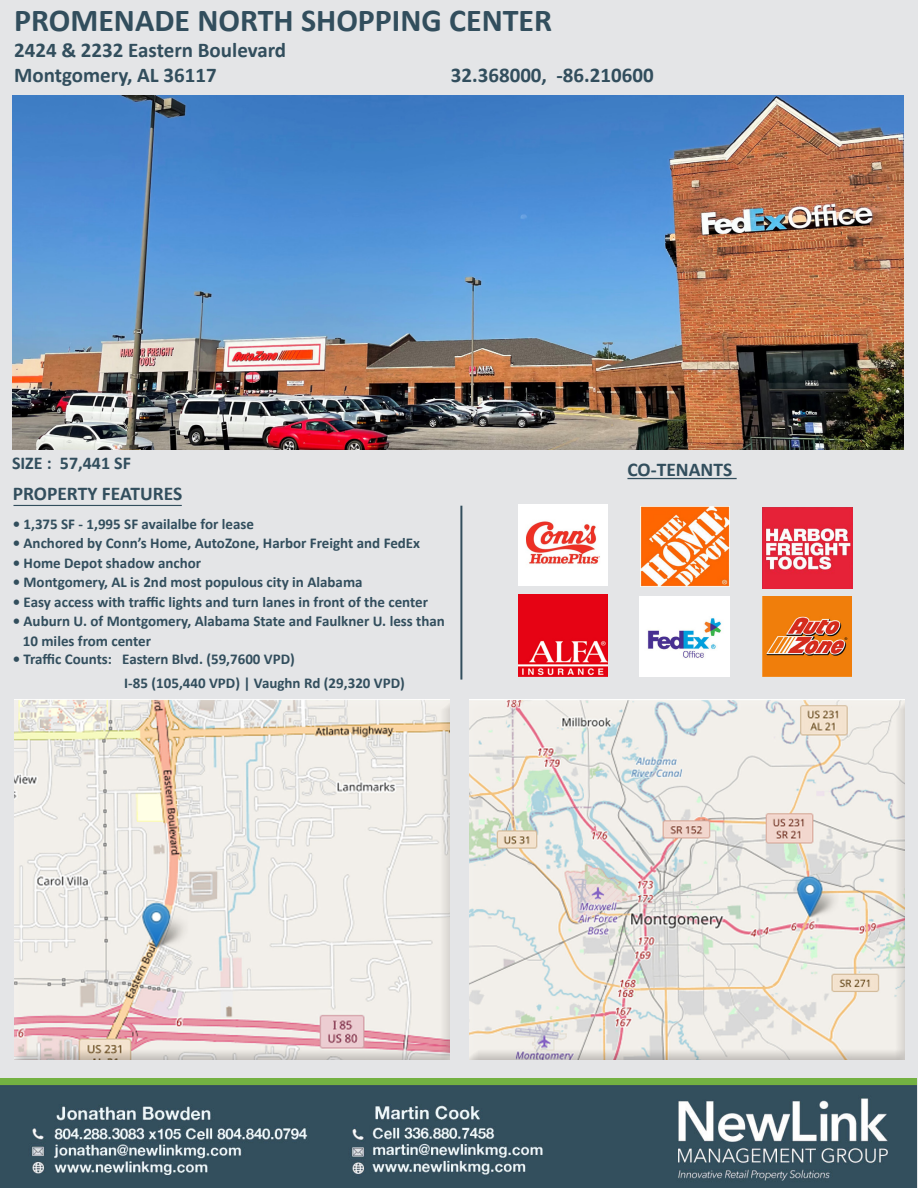
<style>
.page{position:relative;width:918px;height:1188px;background:#e4e5e7}
.page>*{position:absolute;margin:0;border:0;box-sizing:border-box;transform-origin:0 0}
.t1{font:700 31.95px "Calibri";color:#324e5d}
.t2{font:700 21px "Calibri";color:#324e5d}
.t3{font:700 19.5px "Calibri";color:#324e5d}
.t4{font:700 18px "Calibri";color:#324e5d}
.t5{font:700 15px/19.5px "Calibri";color:#324e5d}
</style>
<div class="page">
<hr style="left:627px;top:478px;width:110px;height:1px;background:#324e5d">
<hr style="left:14px;top:505px;width:168px;height:1px;background:#324e5d">
<hr style="left:460px;top:506px;width:2px;height:174px;background:#324e5d">
<img style="left:0;top:1078px;width:916px;height:110px">
<img style="left:13px;top:95px;width:890px;height:355px">
<img style="left:518px;top:595px;width:90px;height:81px">
<div style="left:14px;top:700px;width:436px;height:360px;background:#231f20;opacity:.75"></div>
<img style="left:518px;top:505px;width:90px;height:80px">
<img style="left:640px;top:506px;width:90px;height:81px">
<img style="left:763px;top:508px;width:89px;height:80px">
<img style="left:640px;top:596px;width:89px;height:80px">
<img style="left:762px;top:596px;width:90px;height:81px">
<div style="left:469px;top:700px;width:436px;height:360px;background:#231f20;opacity:.75"></div>
<p class="t1" style="left:14px;top:-2px;width:540px">PROMENADE NORTH SHOPPING CENTER</p>
<p class="t2" style="left:14px;top:35px;width:274px">2424 &amp; 2232 Eastern Boulevard</p>
<p class="t2" style="left:14px;top:60px;width:204px">Montgomery, AL 36117</p>
<p class="t2" style="left:451px;top:60px;width:204px">32.368000, -86.210600</p>
<p class="t4" style="left:12px;top:451px;width:120px">SIZE : 57,441 SF</p>
<p class="t3" style="left:13px;top:480px;width:171px">PROPERTY FEATURES</p>
<p class="t5" style="left:13px;top:514px;width:243px">• 1,375 SF - 1,995 SF availalbe for lease</p>
<p class="t5" style="left:13px;top:533px;width:409px">• Anchored by Conn’s Home, AutoZone, Harbor Freight and FedEx</p>
<p class="t5" style="left:13px;top:553px;width:190px">• Home Depot shadow anchor</p>
<p class="t5" style="left:13px;top:572px;width:351px">• Montgomery, AL is 2nd most populous city in Alabama</p>
<p class="t5" style="left:13px;top:592px;width:417px">• Easy access with traffic lights and turn lanes in front of the center</p>
<p class="t5" style="left:23px;top:611px;width:424px;text-indent:-10px">• Auburn U. of Montgomery, Alabama State and Faulkner U. less than<br>10 miles from center</p>
<p class="t5" style="left:13px;top:649px;width:284px">• Traffic Counts: Eastern Blvd. (59,7600 VPD)</p>
<p class="t5" style="left:124px;top:673px;width:282px">I-85 (105,440 VPD) | Vaughn Rd (29,320 VPD)</p>
<p class="t3" style="left:627px;top:456px;width:106px">CO-TENANTS</p>
</div>
